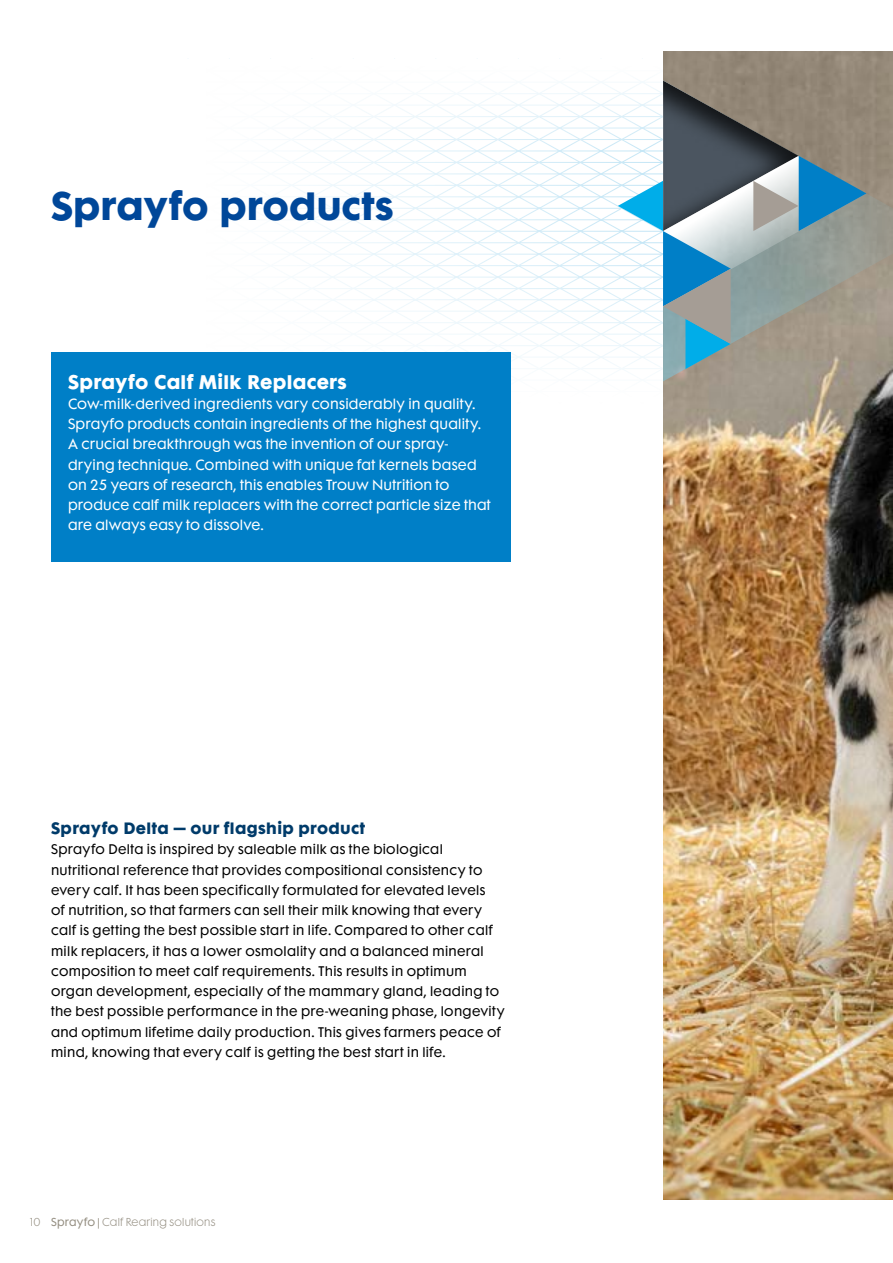
<style>
.page{position:relative;width:893px;height:1263px;background:#fff}
.page>*{position:absolute;margin:0;border:0;box-sizing:border-box;transform-origin:0 0}
.t1{font:700 36px "Futura Maxi Std";color:#004799}
.t2{font:700 18px "Futura Maxi Std";letter-spacing:.015em;color:#fff}
.t3{font:700 15px "Futura Maxi Std";letter-spacing:.025em;color:#003b6a}
.t4{font:13.5px/20.2px "Futura Maxi Std";letter-spacing:.015em;color:#fff}
.t5{font:12.75px/20.2px "Futura Maxi Std";letter-spacing:.025em;color:#000}
.t6{font:300 10.5px "Futura Maxi Std";letter-spacing:.02em;color:#948e81}
.s1{font-weight:400}
</style>
<div class="page">
<img style="left:663px;top:51px;width:230px;height:1148px">
<div style="left:51px;top:352px;width:459px;height:209px;background:#007fc7"></div>
<svg style="left:866px;top:81px;width:27px;height:300px"></svg>
<svg style="left:286px;top:81px;width:580px;height:323px"></svg>
<h1 class="t1" style="left:51px;top:180px;width:344px">Sprayfo products</h1>
<h2 class="t2" style="left:68px;top:369px;width:280px">Sprayfo Calf Milk Replacers</h2>
<p class="t4" style="left:68px;top:393px;width:424px">Cow-milk-derived ingredients vary considerably in quality.<br>Sprayfo products contain ingredients of the highest quality.<br>A crucial breakthrough was the invention of our spray&shy;drying technique. Combined with unique fat kernels based on 25 years of research, this enables Trouw Nutrition to produce calf milk replacers with the correct particle size that are always easy to dissolve.</p>
<p class="t3" style="left:51px;top:817px;width:316px">Sprayfo Delta – our flagship product</p>
<p class="t5" style="left:51px;top:839px;width:455px">Sprayfo Delta is inspired by saleable milk as the biological nutritional reference that provides compositional consistency to every calf. It has been specifically formulated for elevated levels<br>of nutrition, so that farmers can sell their milk knowing that every calf is getting the best possible start in life. Compared to other calf milk replacers, it has a lower osmolality and a balanced mineral composition to meet calf requirements. This results in optimum organ development, especially of the mammary gland, leading to the best possible performance in the pre-weaning phase, longevity and optimum lifetime daily production. This gives farmers peace of mind, knowing that every calf is getting the best start in life.</p>
<p class="t6" style="left:30px;top:1216px;width:187px">10 <span class="s1">Sprayfo |</span> Calf Rearing solutions</p>
</div>
